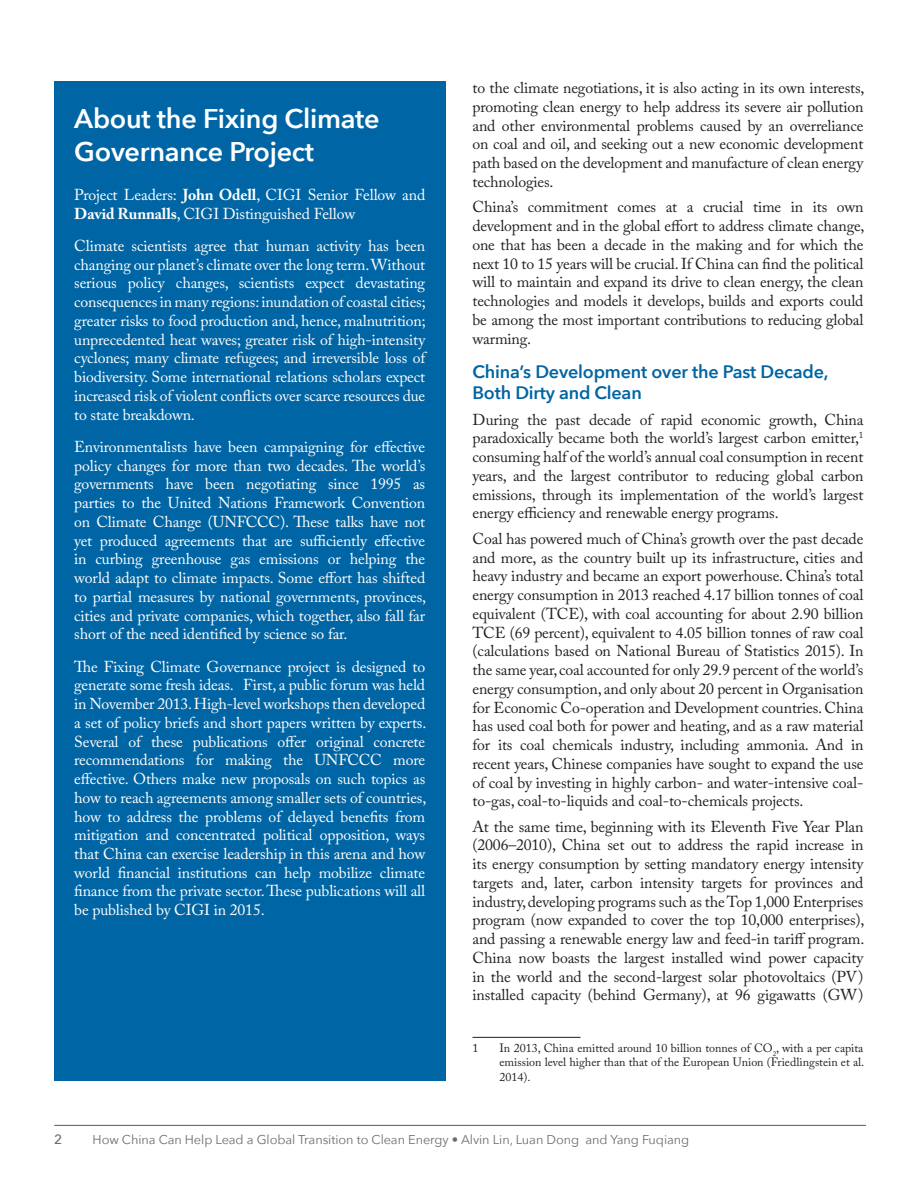
<style>
.page{position:relative;width:918px;height:1188px;background:#fff}
.page>*{position:absolute;margin:0;border:0;box-sizing:border-box;transform-origin:0 0}
.t1{font:600 27px/32.4px "Avenir Next";letter-spacing:-.01em;color:#fff}
.t2{font:600 18px/21px "Avenir Next";letter-spacing:-.01em;color:#0065a4}
.t3{font:15.75px/18.8px "Adobe Caslon Pro";letter-spacing:-.01em;color:#231f20;text-align:justify}
.t4{font:15.75px/18.8px "Adobe Caslon Pro";letter-spacing:-.01em;color:#fff;text-align:justify}
.t5{font:500 13.5px "Avenir Next";color:#6c6d70}
.t6{font:12.75px "Avenir Next";letter-spacing:-.005em;color:#6c6d70}
.t7{font:12px/14.4px "Adobe Caslon Pro";color:#231f20;text-align:justify}
.s1{font-weight:700}
</style>
<div class="page">
<hr style="left:54px;top:1125px;width:812px;height:1px;background:#57585a">
<hr style="left:472px;top:1037px;width:108px;height:1px;background:#231f20">
<div style="left:54px;top:81px;width:392px;height:1000px;background:#0065a4"></div>
<h1 class="t1" style="left:74px;top:102px;width:307px">About the Fixing Climate<br>Governance Project</h1>
<p class="t4" style="left:74px;top:185px;width:353px">Project Leaders: <span class="s1">John Odell</span>, CIGI Senior Fellow and<br><span class="s1">David Runnalls</span>, CIGI Distinguished Fellow</p>
<p class="t4" style="left:74px;top:236px;width:353px">Climate scientists agree that human activity has been changing our planet’s climate over the long term. Without serious policy changes, scientists expect devastating consequences in many regions: inundation of coastal cities; greater risks to food production and, hence, malnutrition; unprecedented heat waves; greater risk of high-intensity cyclones; many climate refugees; and irreversible loss of biodiversity. Some international relations scholars expect increased risk of violent conflicts over scarce resources due to state breakdown.</p>
<p class="t4" style="left:74px;top:437px;width:354px">Environmentalists have been campaigning for effective policy changes for more than two decades. The world’s governments have been negotiating since 1995 as parties to the United Nations Framework Convention on Climate Change (UNFCCC). These talks have not yet produced agreements that are sufficiently effective in curbing greenhouse gas emissions or helping the world adapt to climate impacts. Some effort has shifted to partial measures by national governments, provinces, cities and private companies, which together, also fall far short of the need identified by science so far.</p>
<p class="t4" style="left:74px;top:657px;width:354px">The Fixing Climate Governance project is designed to generate some fresh ideas. First, a public forum was held in November 2013. High-level workshops then developed a set of policy briefs and short papers written by experts.<br>Several of these publications offer original concrete recommendations for making the UNFCCC more effective. Others make new proposals on such topics as how to reach agreements among smaller sets of countries, how to address the problems of delayed benefits from mitigation and concentrated political opposition, ways that China can exercise leadership in this arena and how world financial institutions can help mobilize climate finance from the private sector. These publications will all be published by CIGI in 2015.</p>
<p class="t3" style="left:472px;top:78px;width:394px">to the climate negotiations, it is also acting in its own interests, promoting clean energy to help address its severe air pollution and other environmental problems caused by an overreliance on coal and oil, and seeking out a new economic development path based on the development and manufacture of clean energy technologies.</p>
<p class="t3" style="left:472px;top:198px;width:394px">China’s commitment comes at a crucial time in its own development and in the global effort to address climate change, one that has been a decade in the making and for which the next 10 to 15 years will be crucial. If China can find the political will to maintain and expand its drive to clean energy, the clean technologies and models it develops, builds and exports could be among the most important contributions to reducing global warming.</p>
<p class="t2" style="left:472px;top:361px;width:358px">China’s Development over the Past Decade,<br>Both Dirty and Clean</p>
<p class="t3" style="left:472px;top:410px;width:392px">During the past decade of rapid economic growth, China paradoxically became both the world’s largest carbon emitter,<sup>1 </sup>consuming half of the world’s annual coal consumption in recent years, and the largest contributor to reducing global carbon emissions, through its implementation of the world’s largest energy efficiency and renewable energy programs.</p>
<p class="t3" style="left:473px;top:529px;width:392px">Coal has powered much of China’s growth over the past decade and more, as the country built up its infrastructure, cities and heavy industry and became an export powerhouse. China’s total energy consumption in 2013 reached 4.17 billion tonnes of coal equivalent (TCE), with coal accounting for about 2.90 billion TCE (69 percent), equivalent to 4.05 billion tonnes of raw coal (calculations based on National Bureau of Statistics 2015). In the same year, coal accounted for only 29.9 percent of the world’s energy consumption, and only about 20 percent in Organisation for Economic Co-operation and Development countries. China has used coal both for power and heating, and as a raw material for its coal chemicals industry, including ammonia. And in recent years, Chinese companies have sought to expand the use of coal by investing in highly carbon- and water-intensive coal&shy;to-gas, coal-to-liquids and coal-to-chemicals projects.</p>
<p class="t3" style="left:473px;top:817px;width:394px">At the same time, beginning with its Eleventh Five Year Plan (2006–2010), China set out to address the rapid increase in its energy consumption by setting mandatory energy intensity targets and, later, carbon intensity targets for provinces and industry, developing programs such as the Top 1,000 Enterprises program (now expanded to cover the top 10,000 enterprises), and passing a renewable energy law and feed-in tariff program.<br>China now boasts the largest installed wind power capacity in the world and the second-largest solar photovoltaics (PV) installed capacity (behind Germany), at 96 gigawatts (GW)</p>
<p class="t7" style="left:472px;top:1040px;width:7px">1</p>
<p class="t7" style="left:499px;top:1040px;width:366px">In 2013, China emitted around 10 billion tonnes of CO<sub>2</sub>, with a per capita emission level higher than that of the European Union (Friedlingstein et al.<br>2014).</p>
<p class="t5" style="left:54px;top:1128px;width:10px">2</p>
<p class="t6" style="left:93px;top:1129px;width:598px">How China Can Help Lead a Global Transition to Clean Energy • Alvin Lin, Luan Dong and Yang Fuqiang</p>
</div>
